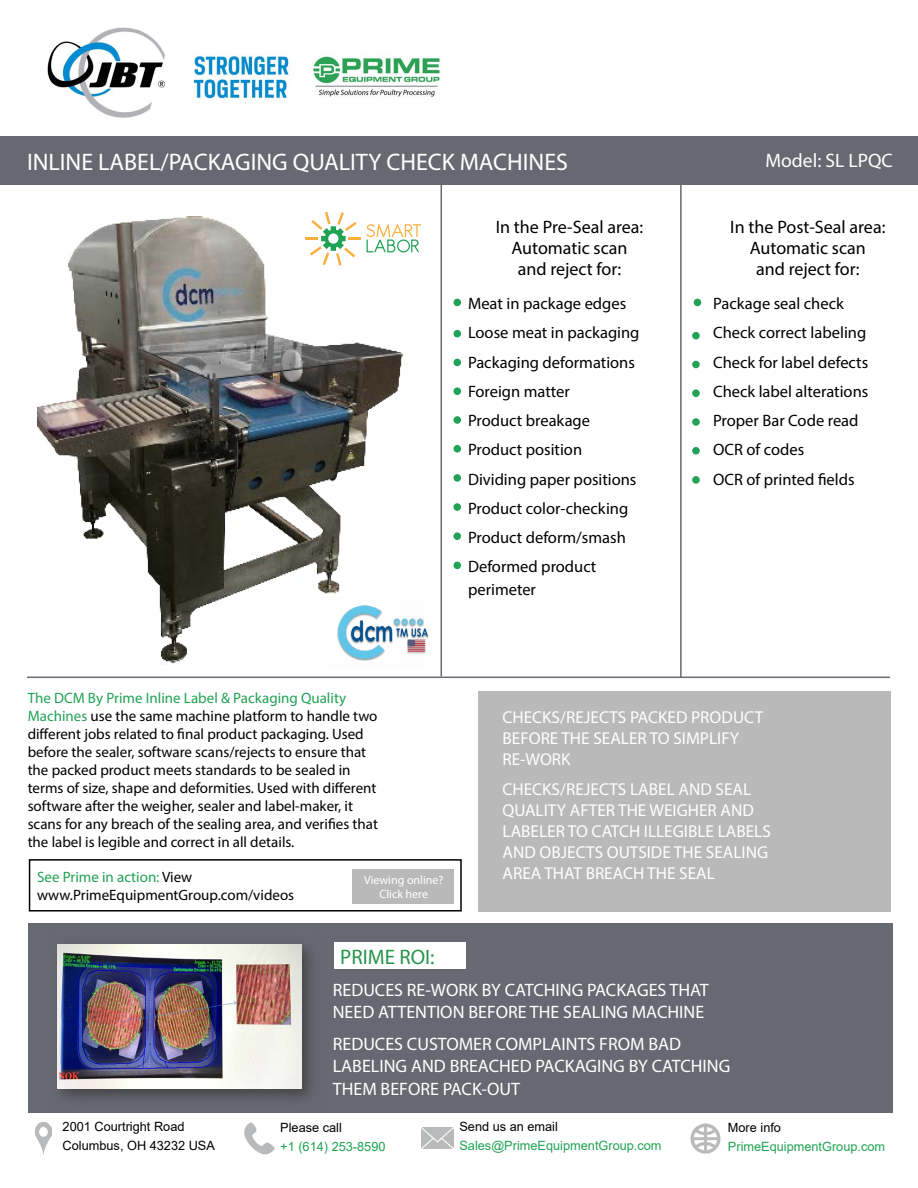
<style>
.page{position:relative;width:918px;height:1188px;background:#fff}
.page>*{position:absolute;margin:0;border:0;box-sizing:border-box;transform-origin:0 0}
.t1{font:24px "Myriad Pro";color:#fff}
.t2{font:21px "Myriad Pro";color:#26954d}
.t3{font:19.5px "Myriad Pro";color:#fff}
.t4{font:18px/22.5px "Myriad Pro";color:#fff}
.t5{font:18px/21px "Myriad Pro";color:#000;text-align:center}
.t6{font:17.25px/21px "Myriad Pro";color:#fff}
.t7{font:16.5px/29.2px "Myriad Pro";color:#000}
.t8{font:15px/18px "Myriad Pro";color:#000}
.t9{font:12.75px/18.9px "Arial";color:#000}
.t10{font:12.75px "Arial";color:#21a254}
.t11{font:12px/14.4px "Myriad Pro";color:#fff;text-align:center}
.s1{color:#21a254}
</style>
<div class="page">
<div style="left:0;top:136px;width:918px;height:49px;background:#666971"></div>
<img style="left:35px;top:1122px;width:16px;height:32px">
<img style="left:245px;top:1122px;width:30px;height:32px">
<img style="left:421px;top:1128px;width:32px;height:21px">
<img style="left:690px;top:1123px;width:31px;height:31px">
<img style="left:47px;top:27px;width:394px;height:91px">
<hr style="left:441px;top:163px;width:1px;height:514px;background:#666971">
<div style="left:479px;top:691px;width:412px;height:221px;background:#b9b9ba"></div>
<hr style="left:27px;top:677px;width:863px;height:1px;background:#666971">
<div style="left:29px;top:923px;width:864px;height:190px;background:#666971"></div>
<div style="left:334px;top:942px;width:132px;height:26px;background:#fff"></div>
<div style="left:29px;top:859px;width:433px;height:53px;border:2px solid #000"></div>
<div style="left:353px;top:869px;width:101px;height:34px;background:#b9b9ba"></div>
<hr style="left:680px;top:164px;width:2px;height:513px;background:#666971">
<img style="left:423px;top:620px;width:6px;height:34px">
<img style="left:38px;top:211px;width:385px;height:452px">
<div style="left:453px;top:359px;width:8px;height:7px;background:#21a254;border-radius:50%"></div>
<div style="left:453px;top:387px;width:8px;height:8px;background:#21a254;border-radius:50%"></div>
<div style="left:453px;top:416px;width:8px;height:8px;background:#21a254;border-radius:50%"></div>
<div style="left:453px;top:445px;width:8px;height:8px;background:#21a254;border-radius:50%"></div>
<div style="left:453px;top:474px;width:8px;height:8px;background:#21a254;border-radius:50%"></div>
<div style="left:453px;top:503px;width:8px;height:8px;background:#21a254;border-radius:50%"></div>
<div style="left:453px;top:532px;width:8px;height:8px;background:#21a254;border-radius:50%"></div>
<div style="left:453px;top:562px;width:8px;height:7px;background:#21a254;border-radius:50%"></div>
<div style="left:453px;top:330px;width:8px;height:7px;background:#21a254;border-radius:50%"></div>
<div style="left:453px;top:299px;width:8px;height:7px;background:#21a254;border-radius:50%"></div>
<div style="left:692px;top:361px;width:8px;height:7px;background:#21a254;border-radius:50%"></div>
<div style="left:692px;top:389px;width:8px;height:8px;background:#21a254;border-radius:50%"></div>
<div style="left:692px;top:418px;width:8px;height:8px;background:#21a254;border-radius:50%"></div>
<div style="left:692px;top:447px;width:8px;height:8px;background:#21a254;border-radius:50%"></div>
<div style="left:692px;top:476px;width:8px;height:8px;background:#21a254;border-radius:50%"></div>
<div style="left:692px;top:332px;width:8px;height:7px;background:#21a254;border-radius:50%"></div>
<div style="left:694px;top:299px;width:7px;height:7px;background:#21a254;border-radius:50%"></div>
<img style="left:57px;top:944px;width:255px;height:155px">
<img style="left:58px;top:945px;width:243px;height:144px">
<svg style="left:306px;top:212px;width:55px;height:54px"></svg>
<svg style="left:367px;top:224px;width:54px;height:28px"></svg>
<h1 class="t1" style="left:27px;top:147px;width:543px">INLINE LABEL/PACKAGING QUALITY CHECK MACHINES</h1>
<h3 class="t3" style="left:765px;top:149px;width:129px">Model: SL LPQC</h3>
<p class="t5" style="left:496px;top:216px;width:149px">In the Pre-Seal area:<br>Automatic scan and reject for:</p>
<p class="t7" style="left:468px;top:289px;width:173px">Meat in package edges<br>Loose meat in packaging<br>Packaging deformations<br>Foreign matter<br>Product breakage<br>Product position<br>Dividing paper positions<br>Product color-checking<br>Product deform/smash<br>Deformed product</p>
<p class="t7" style="left:468px;top:574px;width:70px">perimeter</p>
<p class="t5" style="left:730px;top:216px;width:157px">In the Post-Seal area:<br>Automatic scan<br>and reject for:</p>
<p class="t7" style="left:713px;top:289px;width:157px">Package seal check<br>Check correct labeling<br>Check for label defects<br>Check label alterations<br>Proper Bar Code read<br>OCR of codes<br>OCR of printed fields</p>
<p class="t8" style="left:28px;top:689px;width:352px"><span class="s1">The DCM By Prime Inline Label &amp; Packaging Quality Machines</span> use the same machine platform to handle two different jobs related to final product packaging. Used before the sealer, software scans/rejects to ensure that the packed product meets standards to be sealed in terms of size, shape and deformities. Used with different software after the weigher, sealer and label-maker, it scans for any breach of the sealing area, and verifies that the label is legible and correct in all details.</p>
<p class="t8" style="left:37px;top:867px;width:259px"><span class="s1">See Prime in action:</span> View www.PrimeEquipmentGroup.com/videos</p>
<p class="t11" style="left:364px;top:872px;width:81px">Viewing online?<br>Click here</p>
<p class="t6" style="left:503px;top:707px;width:262px">CHECKS/REJECTS PACKED PRODUCT<br>BEFORE THE SEALER TO SIMPLIFY<br>RE-WORK</p>
<p class="t6" style="left:503px;top:779px;width:270px">CHECKS/REJECTS LABEL AND SEAL<br>QUALITY AFTER THE WEIGHER AND<br>LABELER TO CATCH ILLEGIBLE LABELS<br>AND OBJECTS OUTSIDE THE SEALING<br>AREA THAT BREACH THE SEAL</p>
<h2 class="t2" style="left:340px;top:944px;width:96px">PRIME ROI:</h2>
<p class="t4" style="left:333px;top:978px;width:377px">REDUCES RE-WORK BY CATCHING PACKAGES THAT<br>NEED ATTENTION BEFORE THE SEALING MACHINE</p>
<p class="t4" style="left:333px;top:1032px;width:399px">REDUCES CUSTOMER COMPLAINTS FROM BAD<br>LABELING AND BREACHED PACKAGING BY CATCHING<br>THEM BEFORE PACK-OUT</p>
<p class="t9" style="left:63px;top:1117px;width:154px">2001 Courtright Road<br>Columbus, OH 43232 USA</p>
<p class="t9" style="left:280px;top:1118px;width:63px">Please call</p>
<p class="t10" style="left:280px;top:1137px;width:107px">+1 (614) 253-8590</p>
<p class="t9" style="left:459px;top:1117px;width:100px">Send us an email</p>
<p class="t10" style="left:459px;top:1137px;width:204px">Sales@PrimeEquipmentGroup.com</p>
<p class="t9" style="left:728px;top:1118px;width:55px">More info</p>
<p class="t10" style="left:728px;top:1138px;width:159px">PrimeEquipmentGroup.com</p>
</div>
